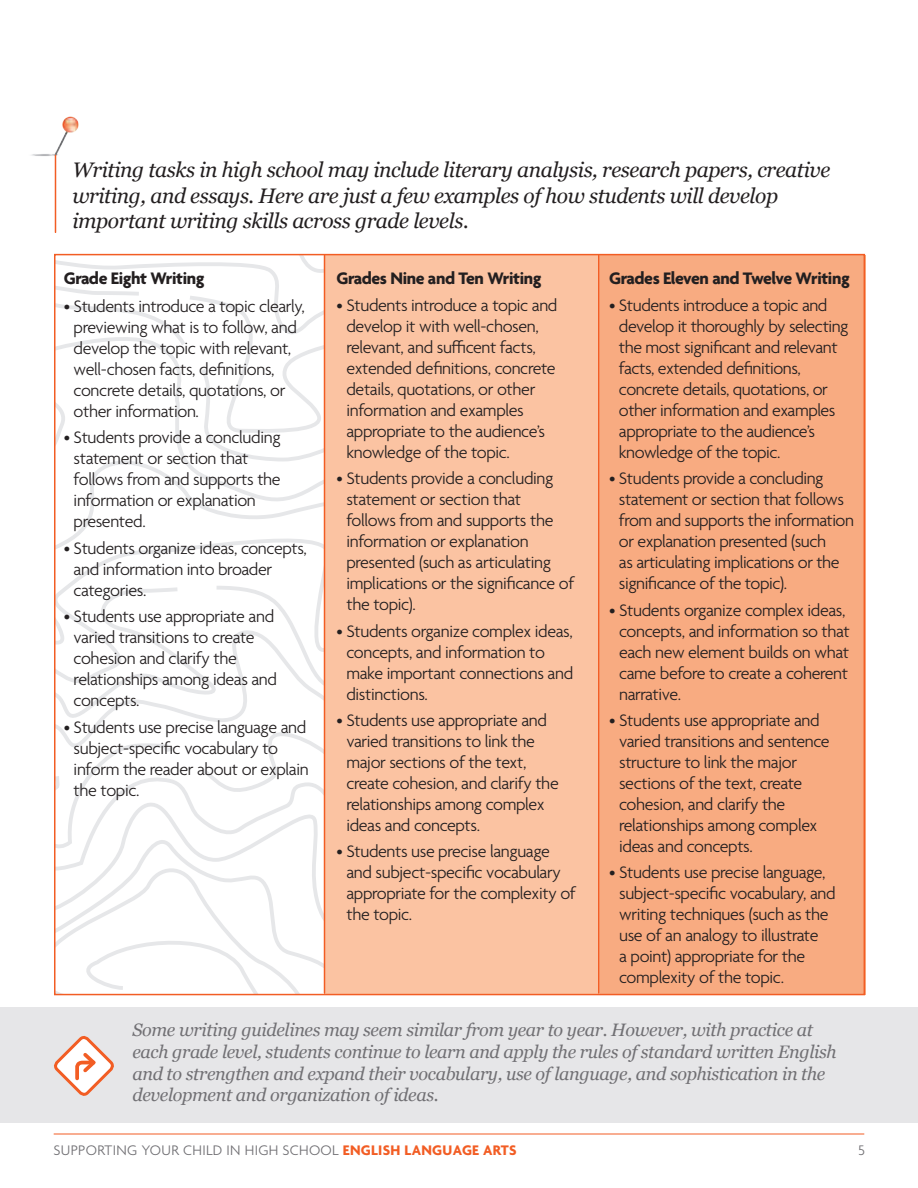
<style>
.page{position:relative;width:918px;height:1188px;background:#fff}
.page>*{position:absolute;margin:0;border:0;box-sizing:border-box;transform-origin:0 0}
.Call_Out{font:italic 21px/25.2px "Georgia";letter-spacing:-.02em;color:#231f20}
.Bullet_Copy{font:300 18px/21px "Agenda";letter-spacing:-.02em;color:#231f20}
.Call_Out-2{font:italic 18px/21.6px "Georgia";letter-spacing:-.02em;color:#717074}
.Bullet_Copy-2{font:700 18px "Agenda";letter-spacing:-.02em;color:#231f20}
.t1{font:300 15px "Agenda";letter-spacing:.02em;color:#717074}
.s1{font-weight:700;color:#f25d24}
</style>
<div class="page">
<div style="left:591px;top:255px;width:275px;height:740px;background:#f8ab81"></div>
<img style="left:31px;top:116px;width:48px;height:55px">
<svg style="left:57px;top:257px;width:267px;height:735px"></svg>
<hr style="left:54px;top:1134px;width:810px;height:1px;background:#f25d24">
<div style="left:325px;top:255px;width:275px;height:740px;background:#fbc3a2"></div>
<hr style="left:598px;top:255px;width:2px;height:738px;background:#f25d24">
<hr style="left:324px;top:255px;width:1px;height:738px;background:#f25d24">
<div style="left:0;top:1007px;width:918px;height:115px;background:#e6e6e8"></div>
<svg style="left:54px;top:1035px;width:60px;height:61px"></svg>
<hr style="left:55px;top:155px;width:1px;height:77px;background:#f25d24">
<p class="Call_Out" style="left:72px;top:158px;width:759px">Writing tasks in high school may include literary analysis, research papers, creative writing, and essays. Here are just a few examples of how students will develop important writing skills across grade levels.</p>
<p class="Bullet_Copy-2" style="left:64px;top:269px;width:142px">Grade Eight Writing</p>
<p class="Bullet_Copy" style="left:74px;top:297px;width:233px;text-indent:-10px">• Students introduce a topic clearly, previewing what is to follow, and develop the topic with relevant, well-chosen facts, definitions, concrete details, quotations, or other information.</p>
<p class="Bullet_Copy" style="left:74px;top:428px;width:209px;text-indent:-10px">• Students provide a concluding statement or section that follows from and supports the information or explanation presented.</p>
<p class="Bullet_Copy" style="left:74px;top:539px;width:235px;text-indent:-10px">• Students organize ideas, concepts, and information into broader categories.</p>
<p class="Bullet_Copy" style="left:74px;top:607px;width:205px;text-indent:-10px">• Students use appropriate and varied transitions to create cohesion and clarify the relationships among ideas and concepts.</p>
<p class="Bullet_Copy" style="left:74px;top:718px;width:236px;text-indent:-10px">• Students use precise language and subject-specific vocabulary to inform the reader about or explain the topic.</p>
<p class="Bullet_Copy-2" style="left:336px;top:269px;width:206px">Grades Nine and Ten Writing</p>
<p class="Bullet_Copy" style="left:346px;top:296px;width:213px;text-indent:-10px">• Students introduce a topic and develop it with well-chosen, relevant, and sufficent facts, extended definitions, concrete details, quotations, or other information and examples appropriate to the audience’s knowledge of the topic.</p>
<p class="Bullet_Copy" style="left:346px;top:469px;width:229px;text-indent:-10px">• Students provide a concluding statement or section that follows from and supports the information or explanation presented (such as articulating implications or the significance of the topic).</p>
<p class="Bullet_Copy" style="left:346px;top:621px;width:228px;text-indent:-10px">• Students organize complex ideas, concepts, and information to make important connections and distinctions.</p>
<p class="Bullet_Copy" style="left:346px;top:711px;width:214px;text-indent:-10px">• Students use appropriate and varied transitions to link the major sections of the text, create cohesion, and clarify the relationships among complex ideas and concepts.</p>
<p class="Bullet_Copy" style="left:346px;top:842px;width:231px;text-indent:-10px">• Students use precise language and subject-specific vocabulary appropriate for the complexity of the topic.</p>
<p class="Bullet_Copy-2" style="left:609px;top:269px;width:242px">Grades Eleven and Twelve Writing</p>
<p class="Bullet_Copy" style="left:619px;top:296px;width:231px;text-indent:-10px">• Students introduce a topic and develop it thoroughly by selecting the most significant and relevant facts, extended definitions, concrete details, quotations, or other information and examples appropriate to the audience’s knowledge of the topic.</p>
<p class="Bullet_Copy" style="left:619px;top:469px;width:237px;text-indent:-10px">• Students provide a concluding statement or section that follows from and supports the information or explanation presented (such<br>as articulating implications or the significance of the topic).</p>
<p class="Bullet_Copy" style="left:619px;top:600px;width:232px;text-indent:-10px">• Students organize complex ideas, concepts, and information so that each new element builds on what came before to create a coherent narrative.</p>
<p class="Bullet_Copy" style="left:619px;top:711px;width:212px;text-indent:-10px">• Students use appropriate and varied transitions and sentence structure to link the major sections of the text, create cohesion, and clarify the relationships among complex ideas and concepts.</p>
<p class="Bullet_Copy" style="left:619px;top:863px;width:218px;text-indent:-10px">• Students use precise language, subject-specific vocabulary, and writing techniques (such as the use of an analogy to illustrate<br>a point) appropriate for the complexity of the topic.</p>
<p class="Call_Out-2" style="left:132px;top:1020px;width:706px">Some writing guidelines may seem similar from year to year. However, with practice at each grade level, students continue to learn and apply the rules of standard written English and to strengthen and expand their vocabulary, use of language, and sophistication in the development and organization of ideas.</p>
<p class="t1" style="left:54px;top:1142px;width:464px">SUPPORTING YOUR CHILD IN HIGH SCHOOL <span class="s1">ENGLISH LANGUAGE ARTS</span></p>
<p class="t1" style="left:858px;top:1142px;width:8px">5</p>
</div>
